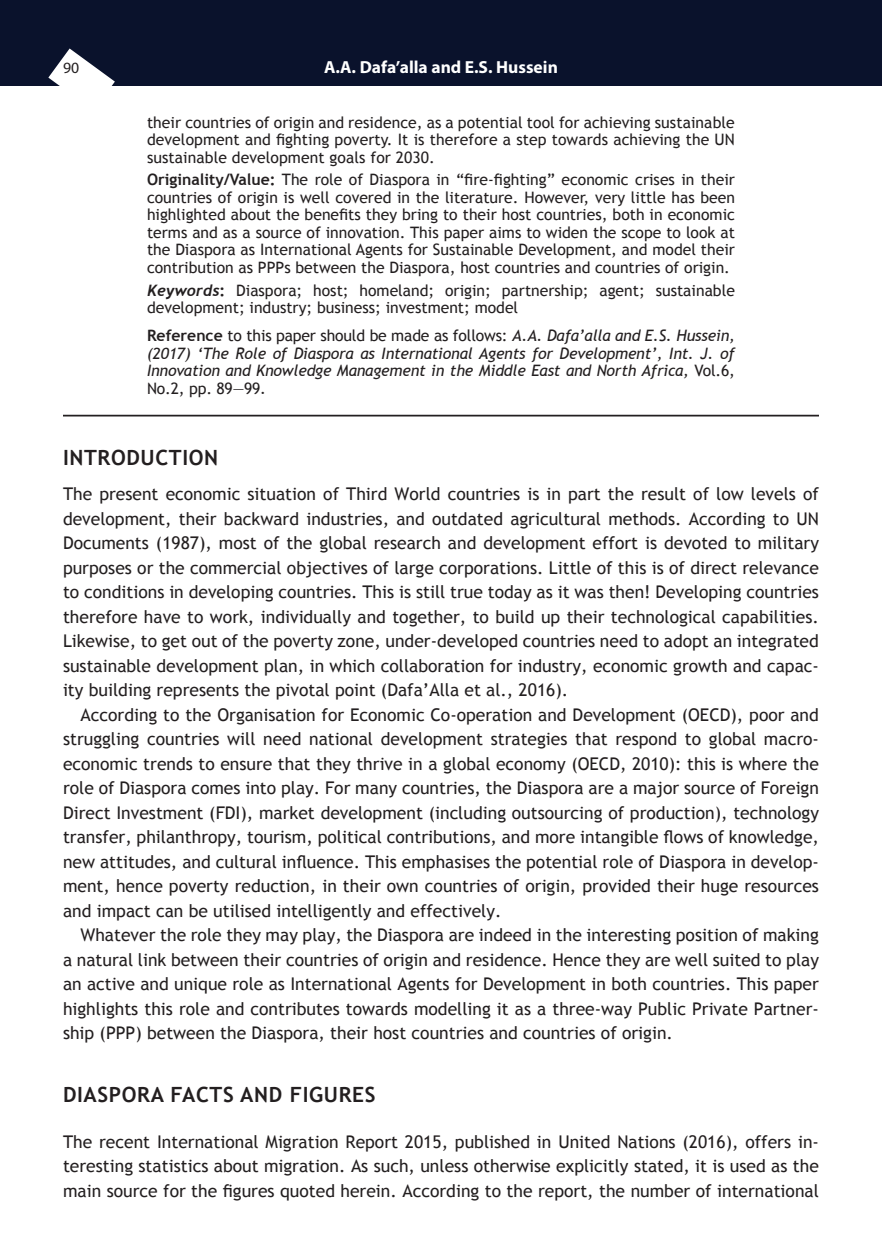
<style>
.page{position:relative;width:882px;height:1260px;background:#fff}
.page>*{position:absolute;margin:0;border:0;box-sizing:border-box;transform-origin:0 0}
.A_Head{font:700 21px "Trebuchet MS";letter-spacing:.03em;color:#231f20}
.Text_indent{font:17.5px/24.5px "Trebuchet MS";color:#231f20;text-align:justify}
.Text{font:17.5px/24.5px "Trebuchet MS";color:#231f20;text-align:justify}
.t1{font:700 17.5px "Myriad Pro";color:#fff}
.Abstract_Text{font:15.75px/17.5px "Trebuchet MS";color:#231f20;text-align:justify}
.Abstract_Text-2{font:italic 15.75px/17.5px "Trebuchet MS";letter-spacing:-.01em;color:#231f20;text-align:justify}
.LRH{font:15.75px "Myriad Pro";color:#231f20}
.s1{font-weight:700}
.s2{font-family:"Trebuchet";font-weight:700;font-style:italic}
.s3{font-weight:700;font-style:normal}
.s4{font-style:normal}
</style>
<div class="page">
<div style="left:0;top:0;width:882px;height:85px;background:#0a122c"></div>
<svg style="left:48px;top:49px;width:67px;height:37px"></svg>
<hr style="left:63px;top:415px;width:756px;height:1px;background:#231f20">
<p class="LRH" style="left:63px;top:58px;width:18px">90</p>
<p class="t1" style="left:324px;top:55px;width:235px">A.A. Dafa’alla and E.S. Hussein</p>
<p class="Abstract_Text" style="left:147px;top:113px;width:589px">their countries of origin and residence, as a potential tool for achieving sustainable development and fighting poverty. It is therefore a step towards achieving the UN sustainable development goals for 2030.</p>
<p class="Abstract_Text" style="left:147px;top:171px;width:589px"><span class="s1">Originality/Value:</span> The role of Diaspora in “fire-fighting” economic crises in their countries of origin is well covered in the literature. However, very little has been highlighted about the benefits they bring to their host countries, both in economic terms and as a source of innovation. This paper aims to widen the scope to look at the Diaspora as International Agents for Sustainable Development, and model their contribution as PPPs between the Diaspora, host countries and countries of origin.</p>
<p class="Abstract_Text" style="left:147px;top:281px;width:589px"><span class="s2">Keywords</span><span class="s1">:</span> Diaspora; host; homeland; origin; partnership; agent; sustainable development; industry; business; investment; model</p>
<p class="Abstract_Text-2" style="left:147px;top:327px;width:589px"><span class="s3">Reference</span> <span class="s4">to this paper should be made as follows:</span> A.A. Dafa’alla and E.S. Hussein, (2017) ‘The Role of Diaspora as International Agents for Development’, Int. J. of Innovation and Knowledge Management in the Middle East and North Africa, <span class="s4">Vol.6, No.2, pp. 89—99</span>.</p>
<p class="A_Head" style="left:63px;top:445px;width:157px">INTRODUCTION</p>
<p class="Text" style="left:63px;top:482px;width:758px">The present economic situation of Third World countries is in part the result of low levels of development, their backward industries, and outdated agricultural methods. According to UN Documents (1987), most of the global research and development effort is devoted to military purposes or the commercial objectives of large corporations. Little of this is of direct relevance to conditions in developing countries. This is still true today as it was then! Developing countries therefore have to work, individually and together, to build up their technological capabilities.<br>Likewise, to get out of the poverty zone, under-developed countries need to adopt an integrated sustainable development plan, in which collaboration for industry, economic growth and capac&shy;ity building represents the pivotal point (Dafa’Alla et al., 2016).</p>
<p class="Text_indent" style="left:63px;top:703px;width:757px;text-indent:18px">According to the Organisation for Economic Co-operation and Development (OECD), poor and struggling countries will need national development strategies that respond to global macro&shy;economic trends to ensure that they thrive in a global economy (OECD, 2010): this is where the role of Diaspora comes into play. For many countries, the Diaspora are a major source of Foreign Direct Investment (FDI), market development (including outsourcing of production), technology transfer, philanthropy, tourism, political contributions, and more intangible flows of knowledge, new attitudes, and cultural influence. This emphasises the potential role of Diaspora in develop&shy;ment, hence poverty reduction, in their own countries of origin, provided their huge resources and impact can be utilised intelligently and effectively.</p>
<p class="Text_indent" style="left:63px;top:923px;width:757px;text-indent:18px">Whatever the role they may play, the Diaspora are indeed in the interesting position of making a natural link between their countries of origin and residence. Hence they are well suited to play an active and unique role as International Agents for Development in both countries. This paper highlights this role and contributes towards modelling it as a three-way Public Private Partner&shy;ship (PPP) between the Diaspora, their host countries and countries of origin.</p>
<p class="A_Head" style="left:63px;top:1082px;width:314px">DIASPORA FACTS AND FIGURES</p>
<p class="Text" style="left:63px;top:1130px;width:757px">The recent International Migration Report 2015, published in United Nations (2016), offers in&shy;teresting statistics about migration. As such, unless otherwise explicitly stated, it is used as the main source for the figures quoted herein. According to the report, the number of international</p>
</div>
